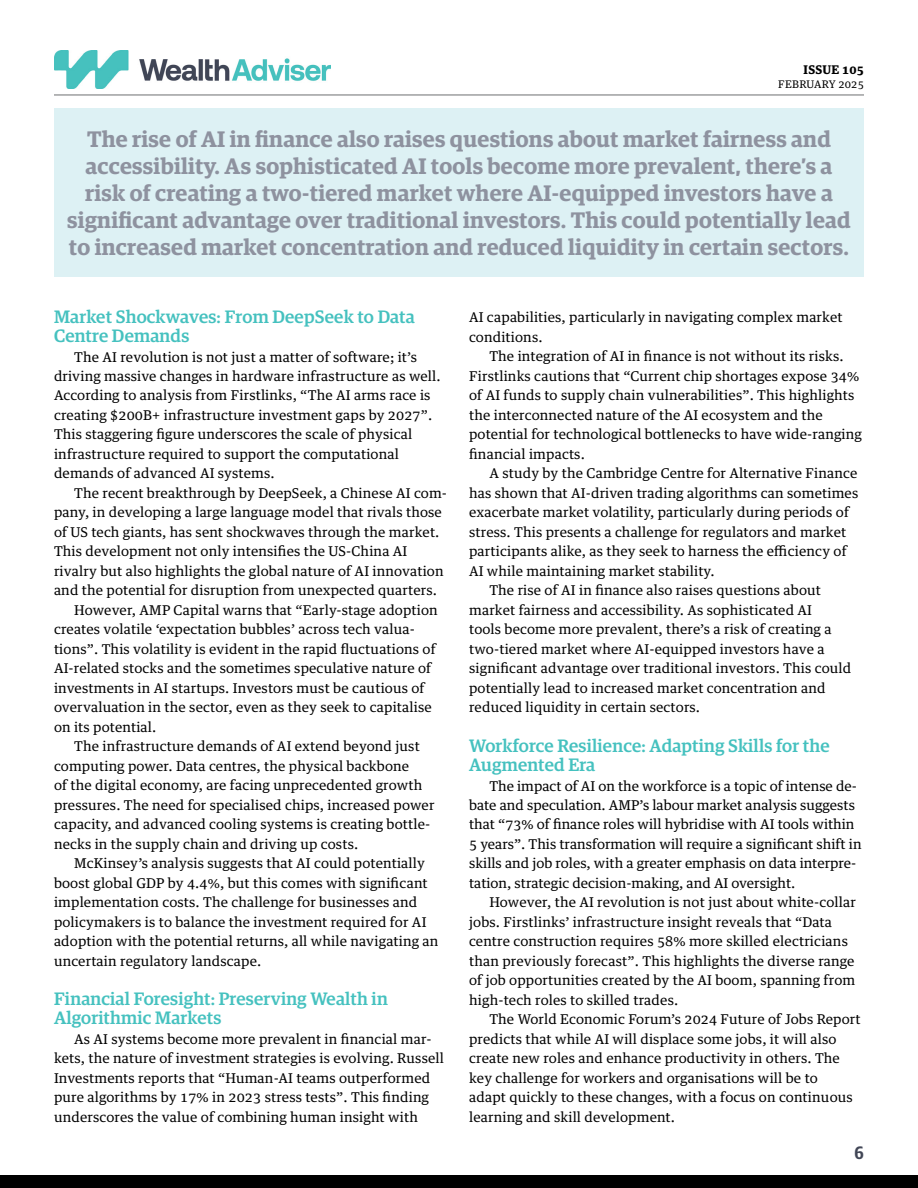
<style>
.page{position:relative;width:918px;height:1188px;background:#fff}
.page>*{position:absolute;margin:0;border:0;box-sizing:border-box;transform-origin:0 0}
.t1{font:600 22.5px/27px "Guardian Egyptian";letter-spacing:.01em;color:#8e929f;text-align:center}
.t2{font:500 18px/19.5px "Guardian Egyptian";letter-spacing:.01em;color:#45c1bf}
.t3{font:600 18px "Guardian Sans Cond";color:#414656}
.t4{font:13.5px/19.5px "Guardian Egyptian Text";letter-spacing:.01em;color:#000}
.t5{font:700 12px "Guardian Egyptian Text";letter-spacing:.02em;color:#000}
.t6{font:10.5px "Guardian Egyptian Text";letter-spacing:.01em;color:#000}
</style>
<div class="page">
<div style="left:54px;top:108px;width:810px;height:168px;background:#ddf1f4"></div>
<div style="left:0;top:1175px;width:918px;height:13px;background:#000"></div>
<hr style="left:54px;top:95px;width:810px;height:1px;background:#6d6e71">
<img style="left:54px;top:51px;width:276px;height:37px">
<p class="t5" style="left:804px;top:60px;width:62px">ISSUE 105</p>
<p class="t6" style="left:778px;top:75px;width:87px">FEBRUARY 2025</p>
<p class="t1" style="left:67px;top:124px;width:785px">The rise of AI in finance also raises questions about market fairness and accessibility. As sophisticated AI tools become more prevalent, there’s a risk of creating a two-tiered market where AI-equipped investors have a significant advantage over traditional investors. This could potentially lead to increased market concentration and reduced liquidity in certain sectors.</p>
<h2 class="t2" style="left:54px;top:305px;width:362px">Market Shockwaves: From DeepSeek to Data<br>Centre Demands</h2>
<p class="t4" style="left:54px;top:346px;width:388px;text-indent:20px">The AI revolution is not just a matter of software; it’s driving massive changes in hardware infrastructure as well.<br>According to analysis from Firstlinks, “The AI arms race is creating $200B+ infrastructure investment gaps by 2027”.<br>This staggering figure underscores the scale of physical infrastructure required to support the computational demands of advanced AI systems.</p>
<p class="t4" style="left:74px;top:482px;width:374px">The recent breakthrough by DeepSeek, a Chinese AI com-</p>
<p class="t4" style="left:54px;top:501px;width:389px">pany, in developing a large language model that rivals those</p>
<p class="t4" style="left:54px;top:521px;width:387px">of US tech giants, has sent shockwaves through the market.</p>
<p class="t4" style="left:54px;top:540px;width:355px">This development not only intensifies the US-China AI</p>
<p class="t4" style="left:54px;top:560px;width:391px">rivalry but also highlights the global nature of AI innovation</p>
<p class="t4" style="left:54px;top:579px;width:385px">and the potential for disruption from unexpected quarters.</p>
<p class="t4" style="left:74px;top:599px;width:365px">However, AMP Capital warns that “Early-stage adoption</p>
<p class="t4" style="left:54px;top:618px;width:363px">creates volatile ‘expectation bubbles’ across tech valua-</p>
<p class="t4" style="left:54px;top:638px;width:383px">tions”. This volatility is evident in the rapid fluctuations of</p>
<p class="t4" style="left:54px;top:657px;width:379px">AI-related stocks and the sometimes speculative nature of</p>
<p class="t4" style="left:54px;top:677px;width:372px">investments in AI startups. Investors must be cautious of</p>
<p class="t4" style="left:54px;top:696px;width:379px">overvaluation in the sector, even as they seek to capitalise</p>
<p class="t4" style="left:54px;top:716px;width:104px">on its potential.</p>
<p class="t4" style="left:74px;top:735px;width:347px">The infrastructure demands of AI extend beyond just</p>
<p class="t4" style="left:54px;top:755px;width:357px">computing power. Data centres, the physical backbone</p>
<p class="t4" style="left:54px;top:774px;width:370px">of the digital economy, are facing unprecedented growth</p>
<p class="t4" style="left:54px;top:794px;width:382px">pressures. The need for specialised chips, increased power</p>
<p class="t4" style="left:54px;top:813px;width:378px">capacity, and advanced cooling systems is creating bottle-</p>
<p class="t4" style="left:54px;top:833px;width:306px">necks in the supply chain and driving up costs.</p>
<p class="t4" style="left:74px;top:852px;width:352px">McKinsey’s analysis suggests that AI could potentially</p>
<p class="t4" style="left:54px;top:872px;width:375px">boost global GDP by 4.4%, but this comes with significant</p>
<p class="t4" style="left:54px;top:891px;width:365px">implementation costs. The challenge for businesses and</p>
<p class="t4" style="left:54px;top:911px;width:374px">policymakers is to balance the investment required for AI</p>
<p class="t4" style="left:54px;top:930px;width:386px">adoption with the potential returns, all while navigating an</p>
<p class="t4" style="left:54px;top:950px;width:209px">uncertain regulatory landscape.</p>
<h2 class="t2" style="left:54px;top:988px;width:335px">Financial Foresight: Preserving Wealth in<br>Algorithmic Markets</h2>
<p class="t4" style="left:54px;top:1028px;width:391px;text-indent:20px">As AI systems become more prevalent in financial mar&shy;kets, the nature of investment strategies is evolving. Russell Investments reports that “Human-AI teams outperformed pure algorithms by 17% in 2023 stress tests”. This finding underscores the value of combining human insight with</p>
<p class="t4" style="left:469px;top:307px;width:375px">AI capabilities, particularly in navigating complex market conditions.</p>
<p class="t4" style="left:469px;top:346px;width:394px;text-indent:20px">The integration of AI in finance is not without its risks.<br>Firstlinks cautions that “Current chip shortages expose 34% of AI funds to supply chain vulnerabilities”. This highlights the interconnected nature of the AI ecosystem and the potential for technological bottlenecks to have wide-ranging financial impacts.</p>
<p class="t4" style="left:489px;top:462px;width:370px">A study by the Cambridge Centre for Alternative Finance</p>
<p class="t4" style="left:469px;top:482px;width:391px">has shown that AI-driven trading algorithms can sometimes</p>
<p class="t4" style="left:469px;top:501px;width:381px">exacerbate market volatility, particularly during periods of</p>
<p class="t4" style="left:469px;top:521px;width:379px">stress. This presents a challenge for regulators and market</p>
<p class="t4" style="left:469px;top:540px;width:379px">participants alike, as they seek to harness the efficiency of</p>
<p class="t4" style="left:469px;top:560px;width:247px">AI while maintaining market stability.</p>
<p class="t4" style="left:489px;top:579px;width:333px">The rise of AI in finance also raises questions about</p>
<p class="t4" style="left:469px;top:599px;width:344px">market fairness and accessibility. As sophisticated AI</p>
<p class="t4" style="left:469px;top:618px;width:364px">tools become more prevalent, there’s a risk of creating a</p>
<p class="t4" style="left:469px;top:638px;width:357px">two-tiered market where AI-equipped investors have a</p>
<p class="t4" style="left:469px;top:657px;width:384px">significant advantage over traditional investors. This could</p>
<p class="t4" style="left:469px;top:677px;width:358px">potentially lead to increased market concentration and</p>
<p class="t4" style="left:469px;top:696px;width:233px">reduced liquidity in certain sectors.</p>
<h2 class="t2" style="left:469px;top:734px;width:362px">Workforce Resilience: Adapting Skills for the<br>Augmented Era</h2>
<p class="t4" style="left:469px;top:775px;width:394px;text-indent:20px">The impact of AI on the workforce is a topic of intense de&shy;bate and speculation. AMP’s labour market analysis suggests that “73% of finance roles will hybridise with AI tools within 5 years”. This transformation will require a significant shift in skills and job roles, with a greater emphasis on data interpre&shy;tation, strategic decision-making, and AI oversight.</p>
<p class="t4" style="left:469px;top:892px;width:388px;text-indent:20px">However, the AI revolution is not just about white-collar jobs. Firstlinks’ infrastructure insight reveals that “Data centre construction requires 58% more skilled electricians than previously forecast”. This highlights the diverse range of job opportunities created by the AI boom, spanning from high-tech roles to skilled trades.</p>
<p class="t4" style="left:469px;top:1008px;width:393px;text-indent:20px">The World Economic Forum’s 2024 Future of Jobs Report predicts that while AI will displace some jobs, it will also create new roles and enhance productivity in others. The key challenge for workers and organisations will be to<br>adapt quickly to these changes, with a focus on continuous learning and skill development.</p>
<h2 class="t3" style="left:855px;top:1140px;width:11px">6</h2>
</div>
